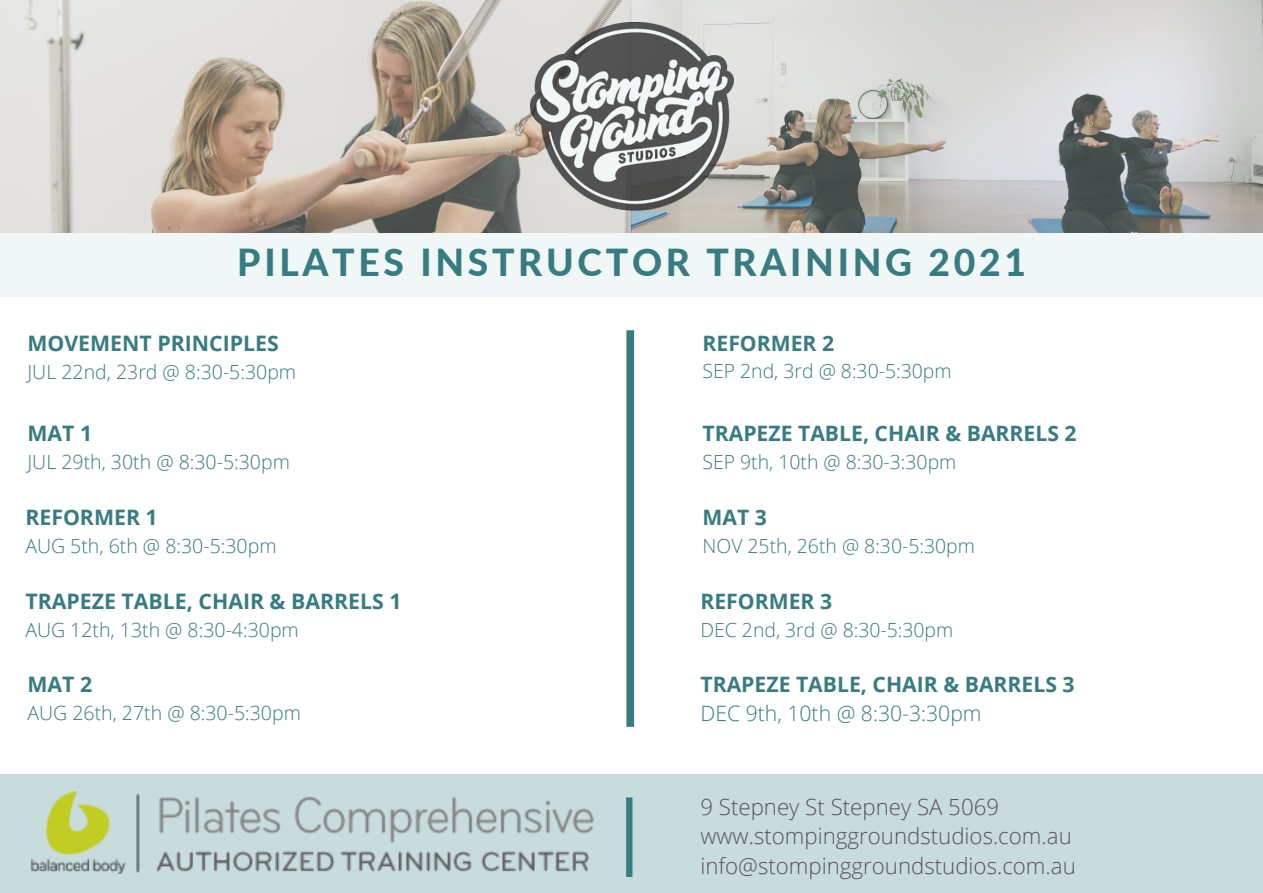
<style>
.page{position:relative;width:1263px;height:893px;background:#fff}
.page>*{position:absolute;margin:0;border:0;box-sizing:border-box;transform-origin:0 0}
.t1{font:800 37.2px "Lato";letter-spacing:.1em;color:#377c80}
.t2{font:300 22.27px "Open Sans";color:#545454}
.t3{font:700 21.3px "Open Sans";color:#377c80}
.t4{font:700 21.15px "Open Sans";color:#377c80}
.t5{font:300 21.15px "Open Sans";color:#377c80}
.t6{font:300 19.5px "Open Sans";color:#377c80}
.t7{font:300 19.42px "Open Sans";color:#377c80}
</style>
<div class="page">
<svg style="left:0;top:0;width:1263px;height:296px"></svg>
<div style="left:0;top:774px;width:1263px;height:119px;background:#c9dcdd"></div>
<img style="left:30px;top:791px;width:603px;height:82px">
<svg style="left:626px;top:797px;width:6px;height:80px"></svg>
<svg style="left:626px;top:330px;width:8px;height:397px;background:#418286"></svg>
<p class="t1" style="left:237px;top:239px;width:790px">PILATES INSTRUCTOR TRAINING 2021</p>
<p class="t3" style="left:27px;top:328px;width:253px">MOVEMENT PRINCIPLES</p>
<p class="t6" style="left:27px;top:358px;width:270px">JUL 22nd, 23rd @ 8:30-5:30pm</p>
<p class="t3" style="left:27px;top:418px;width:66px">MAT 1</p>
<p class="t6" style="left:27px;top:448px;width:264px">JUL 29th, 30th @ 8:30-5:30pm</p>
<p class="t3" style="left:25px;top:502px;width:134px">REFORMER 1</p>
<p class="t6" style="left:25px;top:532px;width:253px">AUG 5th, 6th @ 8:30-5:30pm</p>
<p class="t3" style="left:25px;top:586px;width:378px">TRAPEZE TABLE, CHAIR &amp; BARRELS 1</p>
<p class="t6" style="left:25px;top:616px;width:275px">AUG 12th, 13th @ 8:30-4:30pm</p>
<p class="t3" style="left:27px;top:669px;width:66px">MAT 2</p>
<p class="t6" style="left:27px;top:699px;width:275px">AUG 26th, 27th @ 8:30-5:30pm</p>
<p class="t4" style="left:702px;top:328px;width:133px">REFORMER 2</p>
<p class="t7" style="left:702px;top:358px;width:250px">SEP 2nd, 3rd @ 8:30-5:30pm</p>
<p class="t4" style="left:702px;top:418px;width:376px">TRAPEZE TABLE, CHAIR &amp; BARRELS 2</p>
<p class="t7" style="left:702px;top:448px;width:255px">SEP 9th, 10th @ 8:30-3:30pm</p>
<p class="t4" style="left:702px;top:502px;width:66px">MAT 3</p>
<p class="t7" style="left:702px;top:532px;width:274px">NOV 25th, 26th @ 8:30-5:30pm</p>
<p class="t4" style="left:700px;top:586px;width:133px">REFORMER 3</p>
<p class="t7" style="left:700px;top:616px;width:254px">DEC 2nd, 3rd @ 8:30-5:30pm</p>
<p class="t4" style="left:700px;top:669px;width:376px">TRAPEZE TABLE, CHAIR &amp; BARRELS 3</p>
<p class="t5" style="left:700px;top:698px;width:283px">DEC 9th, 10th @ 8:30-3:30pm</p>
<p class="t2" style="left:700px;top:791px;width:300px">9 Stepney St Stepney SA 5069</p>
<p class="t2" style="left:700px;top:820px;width:373px">www.stompinggroundstudios.com.au</p>
<p class="t2" style="left:700px;top:849px;width:377px">info@stompinggroundstudios.com.au</p>
</div>
